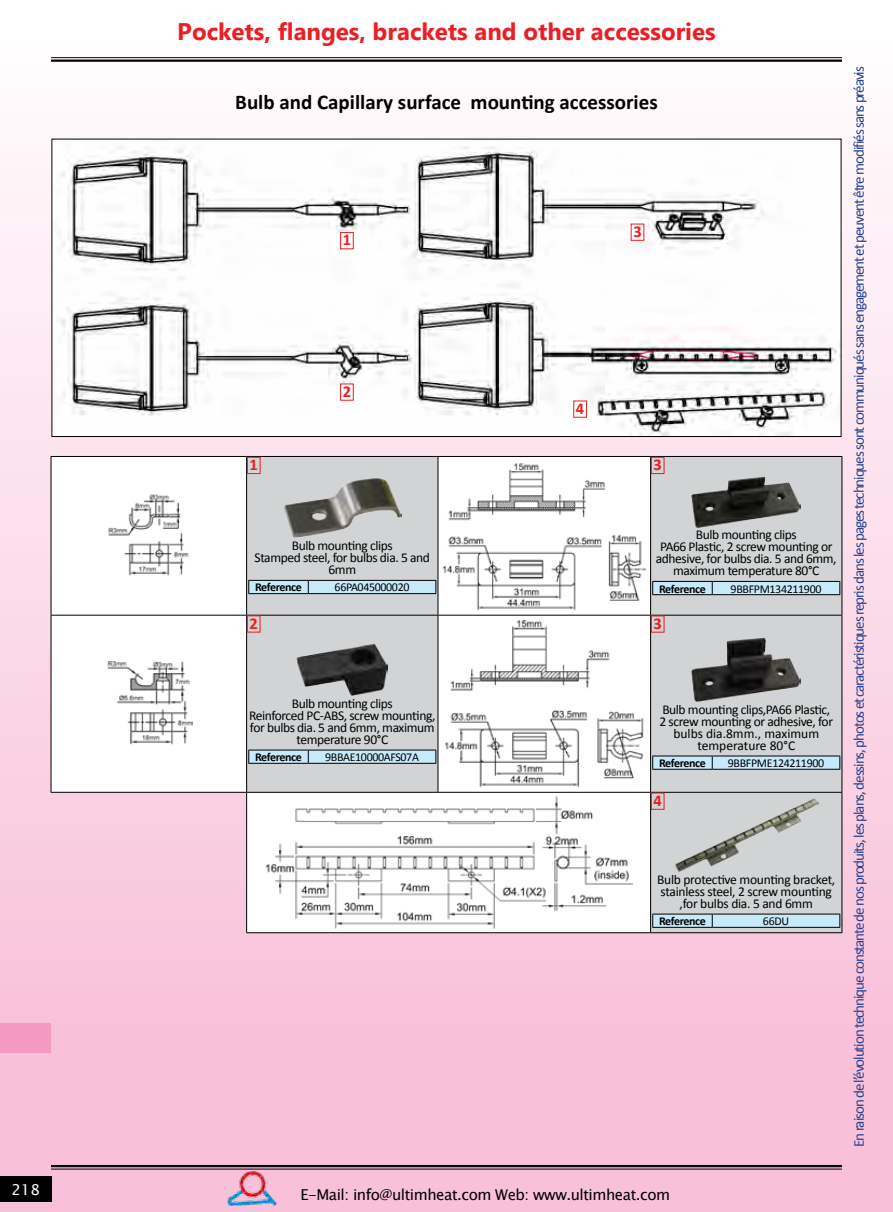
<style>
.page{position:relative;width:893px;height:1212px;background:#fff}
.page>*{position:absolute;margin:0;border:0;box-sizing:border-box;transform-origin:0 0}
.t1{font:700 24px "Microsoft New Tai Lue";color:#ed1d24}
.t2{font:700 21px "Calibri";color:#000}
.t3{font:700 16.5px "Calibri";color:#ed1d24}
.t4{font:15px "Calibri";letter-spacing:-.07em;color:#25408f}
.t5{font:15px "Lucida Sans Unicode";letter-spacing:-.03em;color:#000}
.t6{font:15px "Lucida Sans Unicode";color:#fff}
.t7{font:13.5px/12px "Calibri";letter-spacing:-.03em;color:#000;text-align:center}
.t8{font:12px "Calibri";letter-spacing:-.03em;color:#000}
.t9{font:700 12px "Calibri";letter-spacing:-.035em;color:#000}
</style>
<div class="page">
<div style="left:0;top:0;width:893px;height:1212px;background:linear-gradient(to bottom,#fbfafa,#f7b9d4)"></div>
<div style="left:0;top:1176px;width:51px;height:26px;background:#000"></div>
<hr style="left:51px;top:1165px;width:791px;height:2px;background:#000">
<hr style="left:51px;top:1169px;width:791px;height:1px;background:#000">
<hr style="left:51px;top:57px;width:791px;height:1px;background:#000">
<hr style="left:51px;top:60px;width:791px;height:2px;background:#000">
<div style="left:0;top:1023px;width:51px;height:30px;background:#f49ac2"></div>
<img style="left:223px;top:1158px;width:61px;height:54px">
<img style="left:54px;top:141px;width:785px;height:294px">
<svg style="left:51px;top:457px;width:195px;height:476px"></svg>
<svg style="left:247px;top:457px;width:595px;height:475px;background:#d1d3d4"></svg>
<hr style="left:51px;top:456px;width:196px;height:1px;background:#000">
<hr style="left:51px;top:457px;width:1px;height:158px;background:#000">
<hr style="left:247px;top:456px;width:191px;height:1px;background:#000">
<hr style="left:246px;top:457px;width:1px;height:158px;background:#000">
<hr style="left:438px;top:456px;width:213px;height:1px;background:#000">
<hr style="left:438px;top:457px;width:1px;height:158px;background:#000">
<hr style="left:651px;top:456px;width:191px;height:1px;background:#000">
<hr style="left:650px;top:457px;width:1px;height:158px;background:#000">
<hr style="left:842px;top:457px;width:1px;height:158px;background:#000">
<hr style="left:51px;top:615px;width:196px;height:1px;background:#000">
<hr style="left:51px;top:615px;width:1px;height:177px;background:#000">
<hr style="left:247px;top:615px;width:191px;height:1px;background:#000">
<hr style="left:246px;top:615px;width:1px;height:177px;background:#000">
<hr style="left:438px;top:615px;width:213px;height:1px;background:#000">
<hr style="left:438px;top:615px;width:1px;height:177px;background:#000">
<hr style="left:651px;top:615px;width:191px;height:1px;background:#000">
<hr style="left:650px;top:615px;width:1px;height:177px;background:#000">
<hr style="left:842px;top:615px;width:1px;height:177px;background:#000">
<hr style="left:51px;top:792px;width:196px;height:1px;background:#000">
<hr style="left:247px;top:792px;width:191px;height:1px;background:#000">
<hr style="left:246px;top:793px;width:1px;height:139px;background:#000">
<hr style="left:438px;top:792px;width:213px;height:1px;background:#000">
<hr style="left:651px;top:792px;width:191px;height:1px;background:#000">
<hr style="left:650px;top:793px;width:1px;height:139px;background:#000">
<hr style="left:842px;top:793px;width:1px;height:139px;background:#000">
<hr style="left:246px;top:932px;width:192px;height:1px;background:#000">
<hr style="left:438px;top:932px;width:213px;height:1px;background:#000">
<hr style="left:651px;top:932px;width:191px;height:1px;background:#000">
<img style="left:105px;top:493px;width:87px;height:84px">
<img style="left:283px;top:478px;width:118px;height:60px">
<svg style="left:248px;top:580px;width:188px;height:13px;background:#b7d7e6"></svg>
<hr style="left:248px;top:593px;width:60px;height:1px;background:#000">
<hr style="left:308px;top:593px;width:128px;height:1px;background:#000">
<img style="left:439px;top:459px;width:210px;height:154px">
<img style="left:692px;top:477px;width:109px;height:50px">
<svg style="left:652px;top:581px;width:188px;height:13px;background:#b6d6e5"></svg>
<hr style="left:652px;top:594px;width:60px;height:1px;background:#000">
<hr style="left:712px;top:594px;width:128px;height:1px;background:#000">
<img style="left:105px;top:661px;width:87px;height:84px">
<img style="left:297px;top:644px;width:91px;height:52px">
<svg style="left:248px;top:750px;width:188px;height:13px;background:#b8d9e9"></svg>
<hr style="left:248px;top:763px;width:60px;height:1px;background:#000">
<hr style="left:308px;top:763px;width:128px;height:1px;background:#000">
<img style="left:442px;top:617px;width:205px;height:173px">
<img style="left:692px;top:638px;width:109px;height:64px">
<svg style="left:652px;top:756px;width:188px;height:13px;background:#b8d9e9"></svg>
<hr style="left:652px;top:769px;width:60px;height:1px;background:#000">
<hr style="left:712px;top:769px;width:128px;height:1px;background:#000">
<img style="left:264px;top:794px;width:369px;height:136px">
<img style="left:674px;top:797px;width:144px;height:75px">
<svg style="left:652px;top:914px;width:188px;height:13px;background:#b8d9e8"></svg>
<hr style="left:652px;top:927px;width:60px;height:1px;background:#000">
<hr style="left:712px;top:927px;width:128px;height:1px;background:#000">
<div style="left:340px;top:232px;width:14px;height:17px;border:1px solid #ed1d24"></div>
<div style="left:631px;top:224px;width:13px;height:17px;border:1px solid #ed1d24"></div>
<div style="left:573px;top:401px;width:14px;height:17px;border:1px solid #ed1d24"></div>
<div style="left:340px;top:384px;width:14px;height:17px;border:1px solid #ed1d24"></div>
<div style="left:247px;top:457px;width:13px;height:17px;border:1px solid #ed1d24"></div>
<div style="left:247px;top:615px;width:13px;height:17px;border:1px solid #ed1d24"></div>
<div style="left:651px;top:457px;width:13px;height:17px;border:1px solid #ed1d24"></div>
<div style="left:651px;top:615px;width:13px;height:17px;border:1px solid #ed1d24"></div>
<div style="left:651px;top:793px;width:13px;height:17px;border:1px solid #ed1d24"></div>
<h1 class="t1" style="left:177px;top:18px;width:540px">Pockets, flanges, brackets and other accessories</h1>
<h2 class="t2" style="left:235px;top:89px;width:424px">Bulb and Capillary surface mounting accessories</h2>
<p class="t3" style="left:343px;top:229px;width:10px">1</p>
<p class="t3" style="left:250px;top:454px;width:10px">1</p>
<p class="t3" style="left:343px;top:381px;width:10px">2</p>
<p class="t7" style="left:255px;top:539px;width:177px">Bulb mounting clips<br>Stamped steel, for bulbs dia. 5 and<br>6mm</p>
<p class="t9" style="left:255px;top:580px;width:48px">Reference</p>
<p class="t8" style="left:335px;top:580px;width:76px">66PA045000020</p>
<p class="t3" style="left:249px;top:612px;width:10px">2</p>
<p class="t7" style="left:249px;top:697px;width:188px">Bulb mounting clips<br>Reinforced PC-ABS, screw mounting, for bulbs dia. 5 and 6mm, maximum temperature 90°C</p>
<p class="t9" style="left:255px;top:749px;width:48px">Reference</p>
<p class="t8" style="left:325px;top:750px;width:95px">9BBAE10000AFS07A</p>
<p class="t3" style="left:633px;top:221px;width:10px">3</p>
<p class="t3" style="left:576px;top:398px;width:10px">4</p>
<p class="t3" style="left:653px;top:454px;width:10px">3</p>
<p class="t7" style="left:656px;top:529px;width:182px">Bulb mounting clips<br>PA66 Plastic, 2 screw mounting or adhesive, for bulbs dia. 5 and 6mm, maximum temperature 80°C</p>
<p class="t9" style="left:659px;top:581px;width:48px">Reference</p>
<p class="t8" style="left:731px;top:581px;width:92px">9BBFPM134211900</p>
<p class="t3" style="left:653px;top:613px;width:10px">3</p>
<p class="t7" style="left:659px;top:703px;width:175px">Bulb mounting clips,PA66 Plastic,<br>2 screw mounting or adhesive, for bulbs dia.8mm., maximum temperature 80°C</p>
<p class="t9" style="left:659px;top:755px;width:48px">Reference</p>
<p class="t8" style="left:728px;top:755px;width:98px">9BBFPME124211900</p>
<p class="t3" style="left:653px;top:790px;width:10px">4</p>
<p class="t7" style="left:657px;top:873px;width:180px">Bulb protective mounting bracket, stainless steel, 2 screw mounting ,for bulbs dia. 5 and 6mm</p>
<p class="t9" style="left:659px;top:913px;width:48px">Reference</p>
<p class="t8" style="left:763px;top:914px;width:28px">66DU</p>
<p class="t6" style="left:11px;top:1178px;width:30px">218</p>
<p class="t5" style="left:300px;top:1183px;width:371px">E-Mail: info@ultimheat.com Web: www.ultimheat.com</p>
<p class="t4" style="left:849px;top:1147px;width:1082px;rotate:-90deg">En raison de l’évolution technique constante de nos produits, les plans, dessins, photos et caractéristiques repris dans les pages techniques sont communiqués sans engagement et peuvent être modifiés sans préavis</p>
</div>
